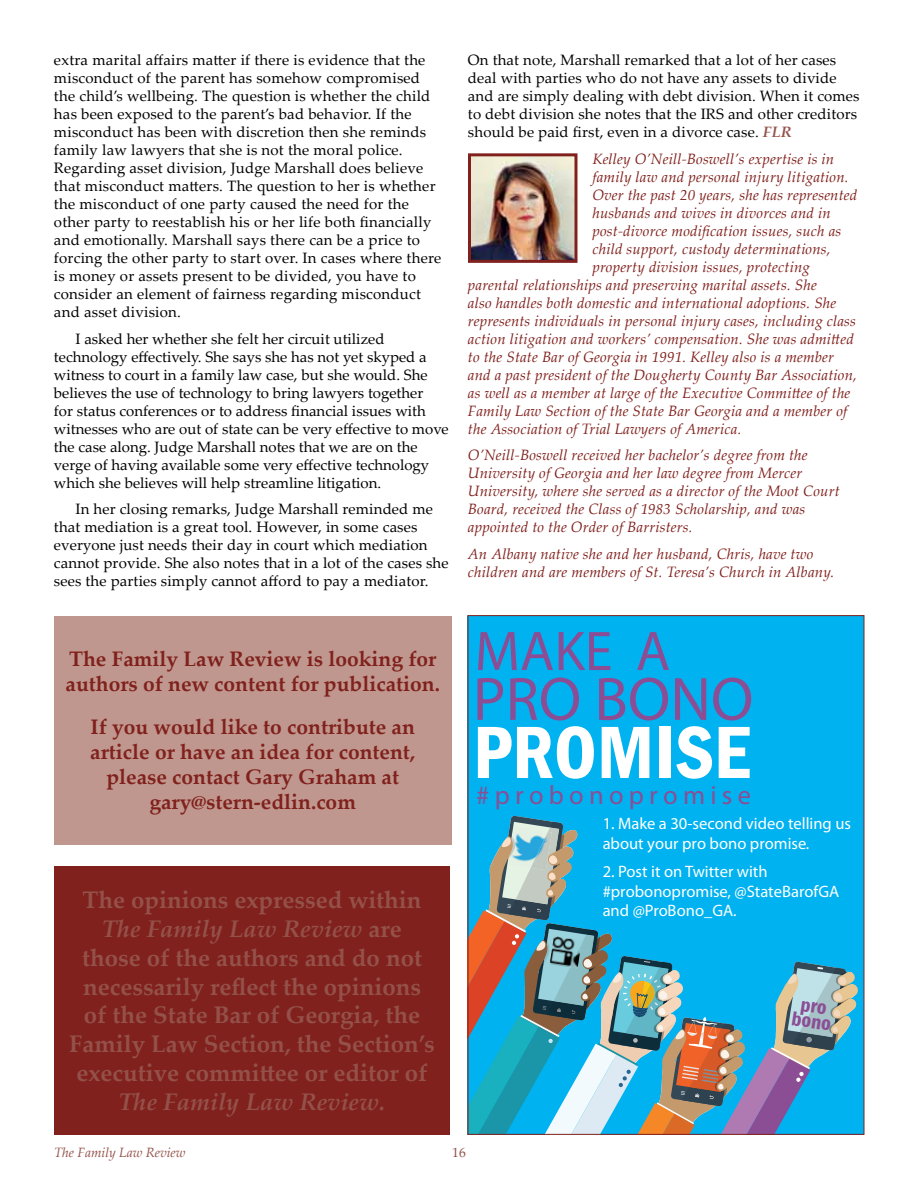
<style>
.page{position:relative;width:918px;height:1188px;background:#fff}
.page>*{position:absolute;margin:0;border:0;box-sizing:border-box;transform-origin:0 0}
.t1{font:600 condensed 76.5px "Franklin Gothic";color:#fff}
.t2{font:61.65px "Myriad Pro";color:#8b4e95}
.t3{font:56.25px "Myriad Pro";color:#8b4e95}
.t4{font:26.55px "Myriad Pro";letter-spacing:.2em;color:#8b4e95}
.t5{font:700 24px/28.8px "Palatino Linotype";color:#945149;text-align:center}
.t6{font:italic 700 24px "Palatino Linotype";color:#945149}
.t7{font:700 21px/25.2px "Palatino Linotype";color:#80211d}
.t8{font:600 condensed 21px/15px "Franklin Gothic";color:#8b4e95;text-align:center}
.t9{font:16.5px/19.8px "Myriad Pro";color:#fff}
.t10{font:15px/18px "Palatino Linotype";letter-spacing:.01em;color:#000}
.t11{font:italic 15px/18px "Palatino Linotype";letter-spacing:.01em;color:#80211d}
.t12{font:italic 13.5px "Palatino Linotype";color:#945149}
.t13{font:13.5px "Palatino Linotype";color:#945149}
.s1{font-weight:700;font-style:italic;color:#945149}
.s2{font-style:italic}
</style>
<div class="page">
<img style="left:472px;top:157px;width:101px;height:102px">
<div style="left:468px;top:153px;width:109px;height:110px;border:3px solid #80211d"></div>
<div style="left:54px;top:866px;width:396px;height:268px;background:#80211d"></div>
<div style="left:54px;top:616px;width:398px;height:229px;background:#c0978e"></div>
<div style="left:470px;top:617px;width:392px;height:199px;background:#00b2f0"></div>
<svg style="left:470px;top:816px;width:392px;height:317px;background:#42a7c8"></svg>
<img style="left:550px;top:936px;width:32px;height:31px">
<img style="left:570px;top:944px;width:11px;height:24px">
<p class="t10" style="left:54px;top:50px;width:389px">extra marital affairs matter if there is evidence that the misconduct of the parent has somehow compromised the child’s wellbeing. The question is whether the child has been exposed to the parent’s bad behavior. If the misconduct has been with discretion then she reminds family law lawyers that she is not the moral police.<br>Regarding asset division, Judge Marshall does believe that misconduct matters. The question to her is whether the misconduct of one party caused the need for the other party to reestablish his or her life both financially and emotionally. Marshall says there can be a price to forcing the other party to start over. In cases where there is money or assets present to be divided, you have to consider an element of fairness regarding misconduct and asset division.</p>
<p class="t10" style="left:54px;top:329px;width:396px;text-indent:22px">I asked her whether she felt her circuit utilized technology effectively. She says she has not yet skyped a witness to court in a family law case, but she would. She believes the use of technology to bring lawyers together<br>for status conferences or to address financial issues with witnesses who are out of state can be very effective to move the case along. Judge Marshall notes that we are on the verge of having available some very effective technology which she believes will help streamline litigation.</p>
<p class="t10" style="left:54px;top:500px;width:396px;text-indent:22px">In her closing remarks, Judge Marshall reminded me that mediation is a great tool. However, in some cases everyone just needs their day in court which mediation cannot provide. She also notes that in a lot of the cases she sees the parties simply cannot afford to pay a mediator.</p>
<p class="t10" style="left:468px;top:50px;width:393px">On that note, Marshall remarked that a lot of her cases deal with parties who do not have any assets to divide and are simply dealing with debt division. When it comes to debt division she notes that the IRS and other creditors should be paid first, even in a divorce case. <span class="s1">FLR</span></p>
<p class="t11" style="left:593px;top:149px;width:243px">Kelley O’Neill-Boswell’s expertise is in</p>
<p class="t11" style="left:593px;top:167px;width:258px">family law and personal injury litigation.</p>
<p class="t11" style="left:593px;top:185px;width:266px">Over the past 20 years, she has represented</p>
<p class="t11" style="left:593px;top:203px;width:240px">husbands and wives in divorces and in</p>
<p class="t11" style="left:593px;top:221px;width:250px">post-divorce modification issues, such as</p>
<p class="t11" style="left:593px;top:239px;width:240px">child support, custody determinations,</p>
<p class="t11" style="left:593px;top:257px;width:219px">property division issues, protecting</p>
<p class="t11" style="left:468px;top:275px;width:350px">parental relationships and preserving marital assets. She</p>
<p class="t11" style="left:468px;top:293px;width:370px">also handles both domestic and international adoptions. She</p>
<p class="t11" style="left:468px;top:311px;width:390px">represents individuals in personal injury cases, including class</p>
<p class="t11" style="left:468px;top:329px;width:387px">action litigation and workers’ compensation. She was admitted</p>
<p class="t11" style="left:468px;top:347px;width:367px">to the State Bar of Georgia in 1991. Kelley also is a member</p>
<p class="t11" style="left:468px;top:365px;width:390px">and a past president of the Dougherty County Bar Association,</p>
<p class="t11" style="left:468px;top:383px;width:384px">as well as a member at large of the Executive Committee of the</p>
<p class="t11" style="left:468px;top:401px;width:381px">Family Law Section of the State Bar Georgia and a member of</p>
<p class="t11" style="left:468px;top:419px;width:275px">the Association of Trial Lawyers of America.</p>
<p class="t11" style="left:468px;top:446px;width:373px">O’Neill-Boswell received her bachelor’s degree from the University of Georgia and her law degree from Mercer University, where she served as a director of the Moot Court Board, received the Class of 1983 Scholarship, and was appointed to the Order of Barristers.</p>
<p class="t11" style="left:468px;top:544px;width:368px">An Albany native she and her husband, Chris, have two children and are members of St. Teresa’s Church in Albany.</p>
<h3 class="t3" style="left:475px;top:616px;width:197px">MAKE A</h3>
<h3 class="t7" style="left:66px;top:646px;width:376px">The Family Law Review is looking for authors of new content for publication.</h3>
<h3 class="t7" style="left:90px;top:713px;width:326px;text-align:center">If you would like to contribute an article or have an idea for content, please contact Gary Graham at gary@stern-edlin.com</h3>
<h1 class="t1" style="left:473px;top:701px;width:279px">PROMISE</h1>
<h2 class="t2" style="left:473px;top:661px;width:282px">PRO BONO</h2>
<h3 class="t4" style="left:476px;top:779px;width:276px">#probonopromise</h3>
<h3 class="t5" style="left:69px;top:885px;width:367px">The opinions expressed within<br><span class="s2">The Family Law Review</span> are<br>those of the authors and do not necessarily reflect the opinions of the State Bar of Georgia, the<br>Family Law Section, the Section’s executive committee or editor of</h3>
<h3 class="t6" style="left:119px;top:1085px;width:268px">The Family Law Review.</h3>
<p class="t12" style="left:54px;top:1143px;width:133px">The Family Law Review</p>
<p class="t13" style="left:452px;top:1143px;width:15px">16</p>
<p class="t9" style="left:603px;top:814px;width:250px">1. Make a 30-second video telling us about your pro bono promise.</p>
<p class="t9" style="left:603px;top:861px;width:238px">2. Post it on Twitter with #probonopromise, @StateBarofGA and @ProBono_GA.</p>
<h3 class="t8" style="left:796px;top:995px;width:41px;rotate:9deg">pro bono</h3>
</div>
